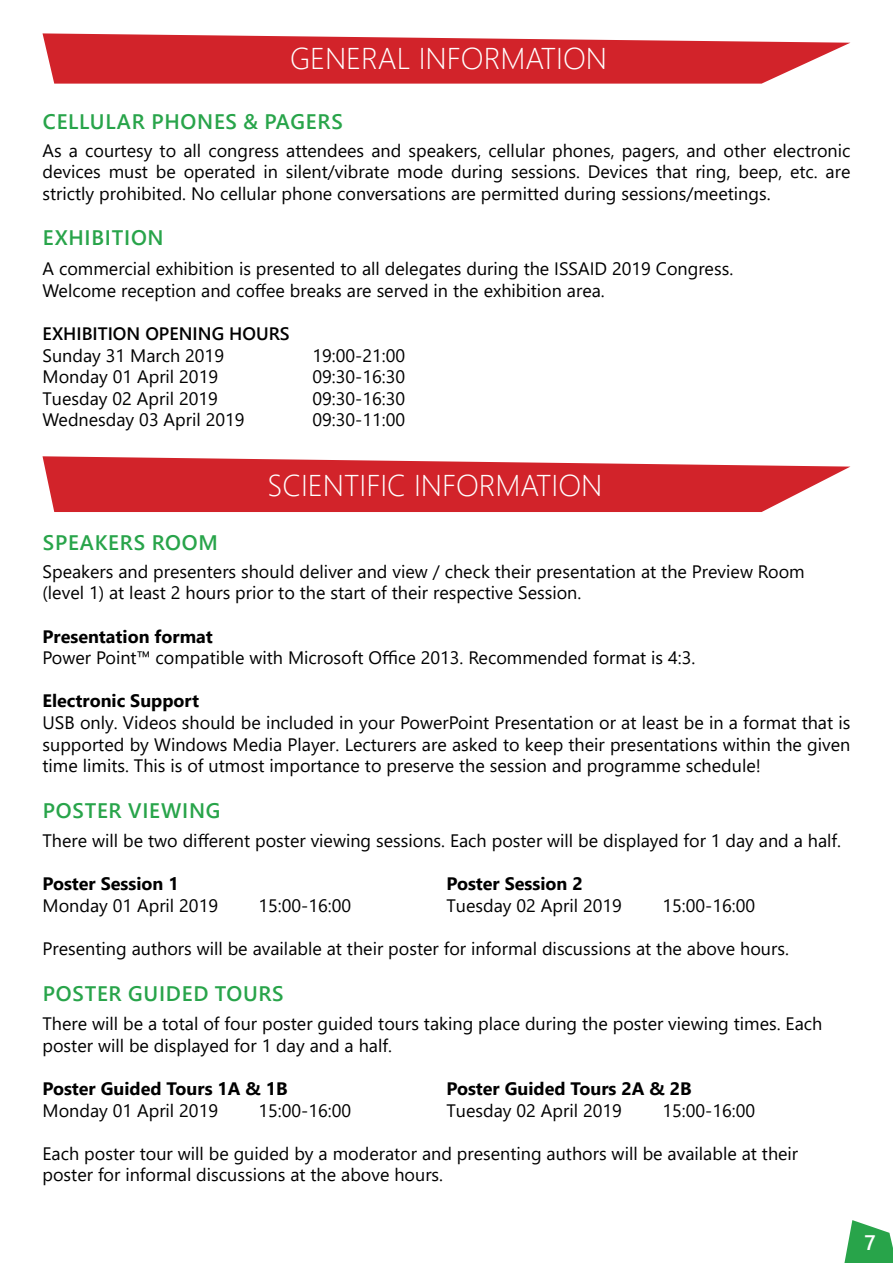
<style>
.page{position:relative;width:893px;height:1263px;background:#fff}
.page>*{position:absolute;margin:0;border:0;box-sizing:border-box;transform-origin:0 0}
.t1{font:300 30px "Segoe UI";color:#fff}
.t2{font:600 21px "Segoe UI";letter-spacing:.035em;color:#28a44a}
.t3{font:600 21px "Segoe UI";color:#fff}
.t4{font:18px/21.6px "Segoe UI";color:#000}
.t5{font:700 18px "Segoe UI";color:#000}
.t6{font:600 18px "Segoe UI";color:#000}
</style>
<div class="page">
<svg style="left:844px;top:1220px;width:49px;height:43px"></svg>
<svg style="left:43px;top:33px;width:807px;height:51px;background:#d9454b"></svg>
<svg style="left:43px;top:456px;width:807px;height:56px;background:#d84349"></svg>
<h1 class="t1" style="left:290px;top:30px;width:319px">GENERAL INFORMATION</h1>
<p class="t2" style="left:43px;top:102px;width:301px">CELLULAR PHONES &amp; PAGERS</p>
<p class="t4" style="left:43px;top:138px;width:809px;text-align:justify">As a courtesy to all congress attendees and speakers, cellular phones, pagers, and other electronic devices must be operated in silent/vibrate mode during sessions. Devices that ring, beep, etc. are strictly prohibited. No cellular phone conversations are permitted during sessions/meetings.</p>
<p class="t2" style="left:43px;top:218px;width:122px">EXHIBITION</p>
<p class="t4" style="left:43px;top:256px;width:692px">A commercial exhibition is presented to all delegates during the ISSAID 2019 Congress.<br>Welcome reception and coffee breaks are served in the exhibition area.</p>
<p class="t6" style="left:43px;top:316px;width:249px">EXHIBITION OPENING HOURS</p>
<p class="t4" style="left:43px;top:343px;width:183px">Sunday 31 March 2019</p>
<p class="t4" style="left:313px;top:343px;width:94px">19:00-21:00</p>
<p class="t4" style="left:43px;top:364px;width:177px">Monday 01 April 2019</p>
<p class="t4" style="left:313px;top:364px;width:94px">09:30-16:30</p>
<p class="t4" style="left:43px;top:386px;width:177px">Tuesday 02 April 2019</p>
<p class="t4" style="left:313px;top:386px;width:94px">09:30-16:30</p>
<p class="t4" style="left:43px;top:407px;width:204px">Wednesday 03 April 2019</p>
<p class="t4" style="left:313px;top:407px;width:94px">09:30-11:00</p>
<h1 class="t1" style="left:268px;top:457px;width:336px">SCIENTIFIC INFORMATION</h1>
<p class="t2" style="left:43px;top:522px;width:176px">SPEAKERS ROOM</p>
<p class="t4" style="left:43px;top:559px;width:764px">Speakers and presenters should deliver and view / check their presentation at the Preview Room (level 1) at least 2 hours prior to the start of their respective Session.</p>
<p class="t5" style="left:43px;top:619px;width:172px">Presentation format</p>
<p class="t4" style="left:43px;top:645px;width:654px">Power Point™ compatible with Microsoft Office 2013. Recommended format is 4:3.</p>
<p class="t5" style="left:43px;top:684px;width:158px">Electronic Support</p>
<p class="t4" style="left:43px;top:710px;width:809px;text-align:justify">USB only. Videos should be included in your PowerPoint Presentation or at least be in a format that is supported by Windows Media Player. Lecturers are asked to keep their presentations within the given time limits. This is of utmost importance to preserve the session and programme schedule!</p>
<p class="t2" style="left:43px;top:790px;width:179px">POSTER VIEWING</p>
<p class="t4" style="left:43px;top:828px;width:800px">There will be two different poster viewing sessions. Each poster will be displayed for 1 day and a half.</p>
<p class="t5" style="left:43px;top:867px;width:138px">Poster Session 1</p>
<p class="t4" style="left:43px;top:893px;width:177px">Monday 01 April 2019</p>
<p class="t4" style="left:259px;top:893px;width:94px">15:00-16:00</p>
<p class="t4" style="left:43px;top:936px;width:748px">Presenting authors will be available at their poster for informal discussions at the above hours.</p>
<p class="t5" style="left:446px;top:867px;width:138px">Poster Session 2</p>
<p class="t4" style="left:446px;top:893px;width:177px">Tuesday 02 April 2019</p>
<p class="t4" style="left:662px;top:893px;width:94px">15:00-16:00</p>
<p class="t2" style="left:43px;top:973px;width:242px">POSTER GUIDED TOURS</p>
<p class="t4" style="left:43px;top:1011px;width:781px">There will be a total of four poster guided tours taking place during the poster viewing times. Each poster will be displayed for 1 day and a half.</p>
<p class="t5" style="left:43px;top:1072px;width:247px">Poster Guided Tours 1A &amp; 1B</p>
<p class="t4" style="left:43px;top:1098px;width:177px">Monday 01 April 2019</p>
<p class="t4" style="left:259px;top:1098px;width:94px">15:00-16:00</p>
<p class="t4" style="left:43px;top:1141px;width:757px">Each poster tour will be guided by a moderator and presenting authors will be available at their poster for informal discussions at the above hours.</p>
<p class="t5" style="left:446px;top:1072px;width:247px">Poster Guided Tours 2A &amp; 2B</p>
<p class="t4" style="left:446px;top:1098px;width:177px">Tuesday 02 April 2019</p>
<p class="t4" style="left:662px;top:1098px;width:94px">15:00-16:00</p>
<p class="t3" style="left:864px;top:1222px;width:13px">7</p>
</div>
